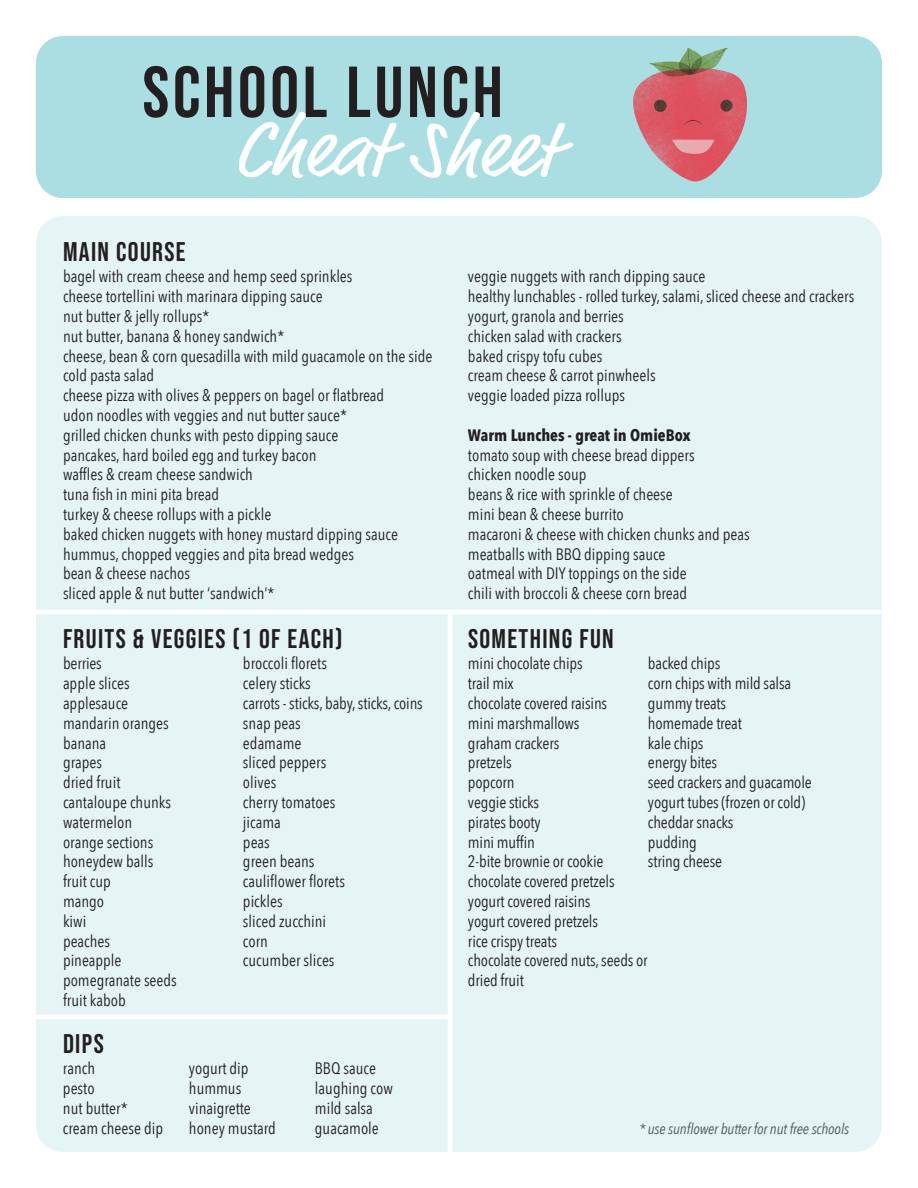
<style>
.page{position:relative;width:918px;height:1188px;background:#fff}
.page>*{position:absolute;margin:0;border:0;box-sizing:border-box;transform-origin:0 0}
.t1{font:79.5px "Market Pro";color:#fdfefe}
.t2{font:72px "Bebas Neue";letter-spacing:.05em;color:#231f20}
.t3{font:27px "Bebas Neue";letter-spacing:.05em;color:#231f20}
.t4{font:16.5px/19.8px "Avenir Next Condensed";color:#231f20}
.t5{font:700 16.5px "Avenir Next Condensed";color:#231f20}
.t6{font:italic 15px "Avenir Next Condensed";letter-spacing:-.01em;color:#231f20}
</style>
<div class="page">
<div style="left:36px;top:36px;width:846px;height:162px;background:#abdee2;border-radius:27px"></div>
<div style="left:36px;top:216px;width:846px;height:936px;background:#e5f5f6;border-radius:27px"></div>
<hr style="left:448px;top:612px;width:4px;height:549px;background:#fff">
<hr style="left:18px;top:610px;width:882px;height:4px;background:#fff">
<hr style="left:18px;top:1015px;width:432px;height:4px;background:#fff">
<svg style="left:633px;top:48px;width:114px;height:134px"></svg>
<h2 class="t2" style="left:142px;top:51px;width:362px">SCHOOL LUNCH</h2>
<h1 class="t1" style="left:234px;top:96px;width:325px">Cheat Sheet</h1>
<h3 class="t3" style="left:63px;top:236px;width:124px">MAIN COURSE</h3>
<p class="t4" style="left:63px;top:266px;width:371px">bagel with cream cheese and hemp seed sprinkles<br>cheese tortellini with marinara dipping sauce<br>nut butter &amp; jelly rollups*<br>nut butter, banana &amp; honey sandwich*<br>cheese, bean &amp; corn quesadilla with mild guacamole on the side cold pasta salad<br>cheese pizza with olives &amp; peppers on bagel or flatbread<br>udon noodles with veggies and nut butter sauce*<br>grilled chicken chunks with pesto dipping sauce<br>pancakes, hard boiled egg and turkey bacon<br>waffles &amp; cream cheese sandwich<br>tuna fish in mini pita bread<br>turkey &amp; cheese rollups with a pickle<br>baked chicken nuggets with honey mustard dipping sauce hummus, chopped veggies and pita bread wedges<br>bean &amp; cheese nachos<br>sliced apple &amp; nut butter ‘sandwich’*</p>
<p class="t4" style="left:468px;top:266px;width:388px">veggie nuggets with ranch dipping sauce<br>healthy lunchables - rolled turkey, salami, sliced cheese and crackers yogurt, granola and berries<br>chicken salad with crackers<br>baked crispy tofu cubes<br>cream cheese &amp; carrot pinwheels<br>veggie loaded pizza rollups</p>
<p class="t5" style="left:468px;top:425px;width:224px">Warm Lunches - great in OmieBox</p>
<p class="t4" style="left:468px;top:444px;width:283px">tomato soup with cheese bread dippers<br>chicken noodle soup<br>beans &amp; rice with sprinkle of cheese<br>mini bean &amp; cheese burrito<br>macaroni &amp; cheese with chicken chunks and peas meatballs with BBQ dipping sauce<br>oatmeal with DIY toppings on the side<br>chili with broccoli &amp; cheese corn bread</p>
<h3 class="t3" style="left:63px;top:623px;width:281px">FRUITS &amp; VEGGIES (1 OF EACH)</h3>
<h3 class="t3" style="left:468px;top:623px;width:147px">SOMETHING FUN</h3>
<p class="t4" style="left:63px;top:653px;width:115px">berries<br>apple slices applesauce mandarin oranges banana<br>grapes<br>dried fruit cantaloupe chunks watermelon orange sections honeydew balls fruit cup<br>mango<br>kiwi<br>peaches<br>pineapple pomegranate seeds fruit kabob</p>
<p class="t4" style="left:243px;top:653px;width:181px">broccoli florets<br>celery sticks<br>carrots - sticks, baby, sticks, coins snap peas<br>edamame<br>sliced peppers<br>olives<br>cherry tomatoes<br>jicama<br>peas<br>green beans<br>cauliflower florets<br>pickles<br>sliced zucchini<br>corn<br>cucumber slices</p>
<p class="t4" style="left:468px;top:653px;width:181px">mini chocolate chips<br>trail mix<br>chocolate covered raisins<br>mini marshmallows<br>graham crackers<br>pretzels<br>popcorn<br>veggie sticks<br>pirates booty<br>mini muffin<br>2-bite brownie or cookie chocolate covered pretzels yogurt covered raisins<br>yogurt covered pretzels<br>rice crispy treats<br>chocolate covered nuts, seeds or dried fruit</p>
<p class="t4" style="left:648px;top:653px;width:165px">backed chips<br>corn chips with mild salsa gummy treats<br>homemade treat<br>kale chips<br>energy bites<br>seed crackers and guacamole yogurt tubes (frozen or cold) cheddar snacks<br>pudding<br>string cheese</p>
<h3 class="t3" style="left:63px;top:1028px;width:42px">DIPS</h3>
<p class="t4" style="left:63px;top:1058px;width:102px">ranch<br>pesto<br>nut butter* cream cheese dip</p>
<p class="t4" style="left:189px;top:1058px;width:88px">yogurt dip hummus vinaigrette honey mustard</p>
<p class="t4" style="left:315px;top:1058px;width:79px">BBQ sauce laughing cow mild salsa guacamole</p>
<p class="t6" style="left:639px;top:1120px;width:212px">* use sunflower butter for nut free schools</p>
</div>
